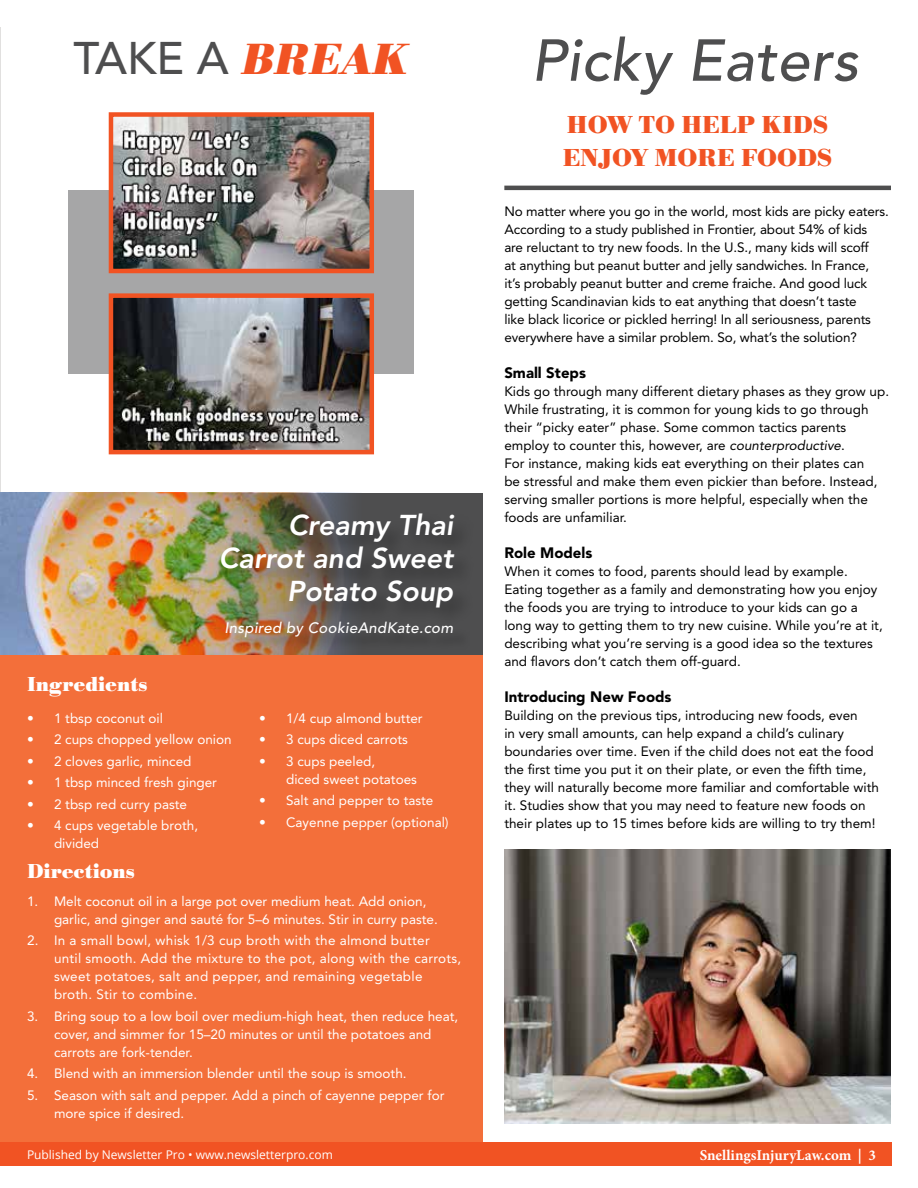
<style>
.page{position:relative;width:918px;height:1188px;background:#fff}
.page>*{position:absolute;margin:0;border:0;box-sizing:border-box;transform-origin:0 0}
.t1{font:italic 500 58.5px "Avenir LT Std";letter-spacing:.01em;color:#4e4e4f}
.t2{font:500 45.3px "Avenir LT Std";color:#4e4e4f}
.t3{font:italic 800 28.5px/33px "Avenir LT Std";color:#fff;text-align:right}
.t4{font:700 25.5px/33px "Bodoni URW";color:#f15323}
.t5{font:700 21px "Bodoni URW";color:#fff}
.t6{font:900 15px "Avenir LT Std";color:#000}
.t7{font:italic 500 15px "Avenir LT Std";letter-spacing:.02em;color:#fff}
.t8{font:700 15px "Minion Pro";color:#fff}
.t9{font:13.5px/18px "Avenir LT Std";color:#000}
.t10{font:13.5px/18px "Avenir LT Std";color:#fff}
.t11{font:13.5px/18px "Avenir LT Std";letter-spacing:.02em;color:#fff}
.t12{font:12px "Open Sans";color:#fff}
.s1{font-family:"Bodoni URW";font-weight:700;font-style:italic;color:#f15323}
.s2{font-style:italic}
</style>
<div class="page">
<img style="left:0;top:27px;width:892px;height:1139px">
<h2 class="t2" style="left:73px;top:32px;width:337px">TAKE A <span class="s1">BREAK</span></h2>
<h3 class="t5" style="left:27px;top:676px;width:122px">Ingredients</h3>
<h3 class="t3" style="left:219px;top:511px;width:236px">Creamy Thai<br>Carrot and Sweet<br>Potato Soup</h3>
<p class="t7" style="left:224px;top:621px;width:230px">Inspired by CookieAndKate.com</p>
<p class="t10" style="left:27px;top:710px;width:138px">• 1 tbsp coconut oil</p>
<p class="t10" style="left:27px;top:732px;width:206px">• 2 cups chopped yellow onion</p>
<p class="t10" style="left:27px;top:753px;width:166px">• 2 cloves garlic, minced</p>
<p class="t10" style="left:27px;top:775px;width:192px">• 1 tbsp minced fresh ginger</p>
<p class="t10" style="left:27px;top:796px;width:162px">• 2 tbsp red curry paste</p>
<p class="t10" style="left:54px;top:818px;width:146px;text-indent:-27px">• 4 cups vegetable broth, divided</p>
<p class="t10" style="left:259px;top:710px;width:165px">• 1/4 cup almond butter</p>
<p class="t10" style="left:259px;top:731px;width:150px">• 3 cups diced carrots</p>
<p class="t10" style="left:286px;top:753px;width:132px;text-indent:-27px">• 3 cups peeled,<br>diced sweet potatoes</p>
<p class="t10" style="left:259px;top:792px;width:176px">• Salt and pepper to taste</p>
<p class="t10" style="left:259px;top:814px;width:191px">• Cayenne pepper (optional)</p>
<h3 class="t5" style="left:27px;top:863px;width:109px">Directions</h3>
<p class="t10" style="left:54px;top:893px;width:385px;text-indent:-27px">1. Melt coconut oil in a large pot over medium heat. Add onion, garlic, and ginger and sauté for 5–6 minutes. Stir in curry paste.</p>
<p class="t11" style="left:54px;top:933px;width:409px;text-indent:-27px">2. In a small bowl, whisk 1/3 cup broth with the almond butter<br>until smooth. Add the mixture to the pot, along with the carrots, sweet potatoes, salt and pepper, and remaining vegetable broth. Stir to combine.</p>
<p class="t10" style="left:54px;top:1008px;width:406px;text-indent:-27px">3. Bring soup to a low boil over medium-high heat, then reduce heat, cover, and simmer for 15–20 minutes or until the potatoes and carrots are fork-tender.</p>
<p class="t10" style="left:27px;top:1066px;width:381px">4. Blend with an immersion blender until the soup is smooth.</p>
<p class="t10" style="left:54px;top:1087px;width:392px;text-indent:-27px">5. Season with salt and pepper. Add a pinch of cayenne pepper for more spice if desired.</p>
<h1 class="t1" style="left:531px;top:37px;width:329px">Picky Eaters</h1>
<h3 class="t4" style="left:563px;top:111px;width:271px">HOW TO HELP KIDS<br>ENJOY MORE FOODS</h3>
<p class="t9" style="left:504px;top:203px;width:386px">No matter where you go in the world, most kids are picky eaters.<br>According to a study published in Frontier, about 54% of kids are reluctant to try new foods. In the U.S., many kids will scoff<br>at anything but peanut butter and jelly sandwiches. In France,<br>it’s probably peanut butter and creme fraiche. And good luck getting Scandinavian kids to eat anything that doesn’t taste<br>like black licorice or pickled herring! In all seriousness, parents everywhere have a similar problem. So, what’s the solution?</p>
<p class="t6" style="left:504px;top:366px;width:83px">Small Steps</p>
<p class="t9" style="left:504px;top:383px;width:386px">Kids go through many different dietary phases as they grow up.<br>While frustrating, it is common for young kids to go through their “picky eater” phase. Some common tactics parents employ to counter this, however, are <span class="s2">counterproductive</span>.<br>For instance, making kids eat everything on their plates can<br>be stressful and make them even pickier than before. Instead, serving smaller portions is more helpful, especially when the foods are unfamiliar.</p>
<p class="t6" style="left:504px;top:546px;width:90px">Role Models</p>
<p class="t9" style="left:504px;top:563px;width:380px">When it comes to food, parents should lead by example.<br>Eating together as a family and demonstrating how you enjoy the foods you are trying to introduce to your kids can go a long way to getting them to try new cuisine. While you’re at it, describing what you’re serving is a good idea so the textures and flavors don’t catch them off-guard.</p>
<p class="t6" style="left:504px;top:690px;width:169px">Introducing New Foods</p>
<p class="t9" style="left:504px;top:707px;width:376px">Building on the previous tips, introducing new foods, even<br>in very small amounts, can help expand a child’s culinary boundaries over time. Even if the child does not eat the food the first time you put it on their plate, or even the fifth time, they will naturally become more familiar and comfortable with it. Studies show that you may need to feature new foods on their plates up to 15 times before kids are willing to try them!</p>
<p class="t12" style="left:27px;top:1150px;width:307px">Published by Newsletter Pro • www.newsletterpro.com</p>
<p class="t8" style="left:700px;top:1148px;width:178px">SnellingsInjuryLaw.com | 3</p>
</div>
